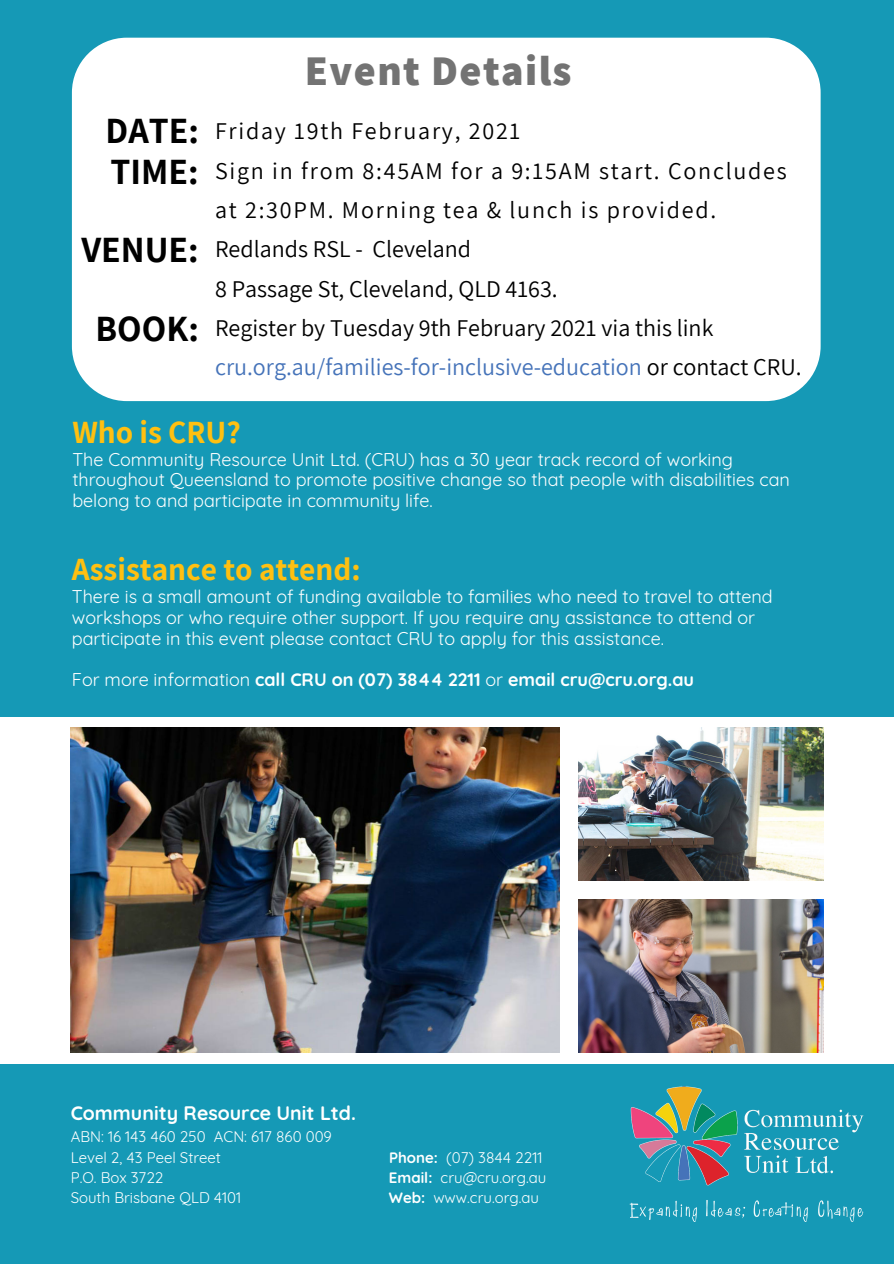
<style>
.page{position:relative;width:894px;height:1264px;background:#fff}
.page>*{position:absolute;margin:0;border:0;box-sizing:border-box;transform-origin:0 0}
.t1{font:800 42px "Assistant";letter-spacing:.035em;color:#737373}
.t2{font:700 36px "Assistant";color:#000}
.t3{font:700 31.5px "Assistant";color:#ffc011}
.t4{font:24px/39.3px "Assistant";color:#000}
.t5{font:24px/39.3px "Assistant";letter-spacing:.075em;color:#000}
.t6{font:700 19.5px "Quicksand";color:#fff}
.t7{font:18px/20.5px "Quicksand";color:#fff}
.t8{font:700 18px "Quicksand";color:#fff}
.t9{font:15px "Quicksand";color:#fff}
.s1{color:#4573b9}
.s2{font-weight:400}
.s3{font-weight:700}
</style>
<div class="page">
<img style="left:71px;top:727px;width:488px;height:325px">
<img style="left:578px;top:727px;width:245px;height:153px">
<img style="left:578px;top:899px;width:245px;height:153px">
<div style="left:0;top:1063px;width:893px;height:200px;background:#1599b6"></div>
<div style="left:0;top:0;width:893px;height:716px;background:#1599b6"></div>
<img style="left:629px;top:1085px;width:235px;height:135px">
<div style="left:72px;top:38px;width:748px;height:363px;background:#fff;border-radius:55px"></div>
<p class="t2" style="left:106px;top:107px;width:95px">DATE:</p>
<p class="t2" style="left:110px;top:147px;width:89px">TIME:</p>
<p class="t2" style="left:81px;top:225px;width:119px">VENUE:</p>
<p class="t2" style="left:95px;top:304px;width:105px">BOOK:</p>
<p class="t1" style="left:305px;top:42px;width:268px">Event Details</p>
<p class="t5" style="left:215px;top:111px;width:307px">Friday 19th February, 2021</p>
<p class="t5" style="left:215px;top:150px;width:573px">Sign in from 8:45AM for a 9:15AM start. Concludes at 2:30PM. Morning tea &amp; lunch is provided.</p>
<p class="t4" style="left:215px;top:229px;width:257px">Redlands RSL - Cleveland</p>
<p class="t4" style="left:215px;top:268px;width:344px">8 Passage St, Cleveland, QLD 4163.</p>
<p class="t4" style="left:215px;top:307px;width:588px">Register by Tuesday 9th February 2021 via this link <span class="s1">cru.org.au/families-for-inclusive-education</span> or contact CRU.</p>
<p class="t3" style="left:72px;top:410px;width:170px">Who is CRU?</p>
<p class="t7" style="left:72px;top:448px;width:719px">The Community Resource Unit Ltd. (CRU) has a 30 year track record of working throughout Queensland to promote positive change so that people with disabilities can belong to and participate in community life.</p>
<p class="t3" style="left:72px;top:548px;width:290px">Assistance to attend:</p>
<p class="t7" style="left:72px;top:586px;width:702px">There is a small amount of funding available to families who need to travel to attend workshops or who require other support. If you require any assistance to attend or participate in this event please contact CRU to apply for this assistance.</p>
<p class="t8" style="left:72px;top:668px;width:623px"><span class="s2">For more information</span> call CRU on (07) 3844 2211 <span class="s2">or</span> email cru@cru.org.au</p>
<p class="t6" style="left:71px;top:1100px;width:287px">Community Resource Unit Ltd.</p>
<p class="t9" style="left:71px;top:1127px;width:262px">ABN: 16 143 460 250 ACN: 617 860 009</p>
<p class="t9" style="left:71px;top:1147px;width:152px">Level 2, 43 Peel Street</p>
<p class="t9" style="left:389px;top:1147px;width:155px"><span class="s3">Phone:</span> (07) 3844 2211</p>
<p class="t9" style="left:71px;top:1167px;width:94px">P.O. Box 3722</p>
<p class="t9" style="left:389px;top:1167px;width:159px"><span class="s3">Email:</span> cru@cru.org.au</p>
<p class="t9" style="left:71px;top:1188px;width:172px">South Brisbane QLD 4101</p>
<p class="t9" style="left:389px;top:1188px;width:152px"><span class="s3">Web:</span> www.cru.org.au</p>
</div>
